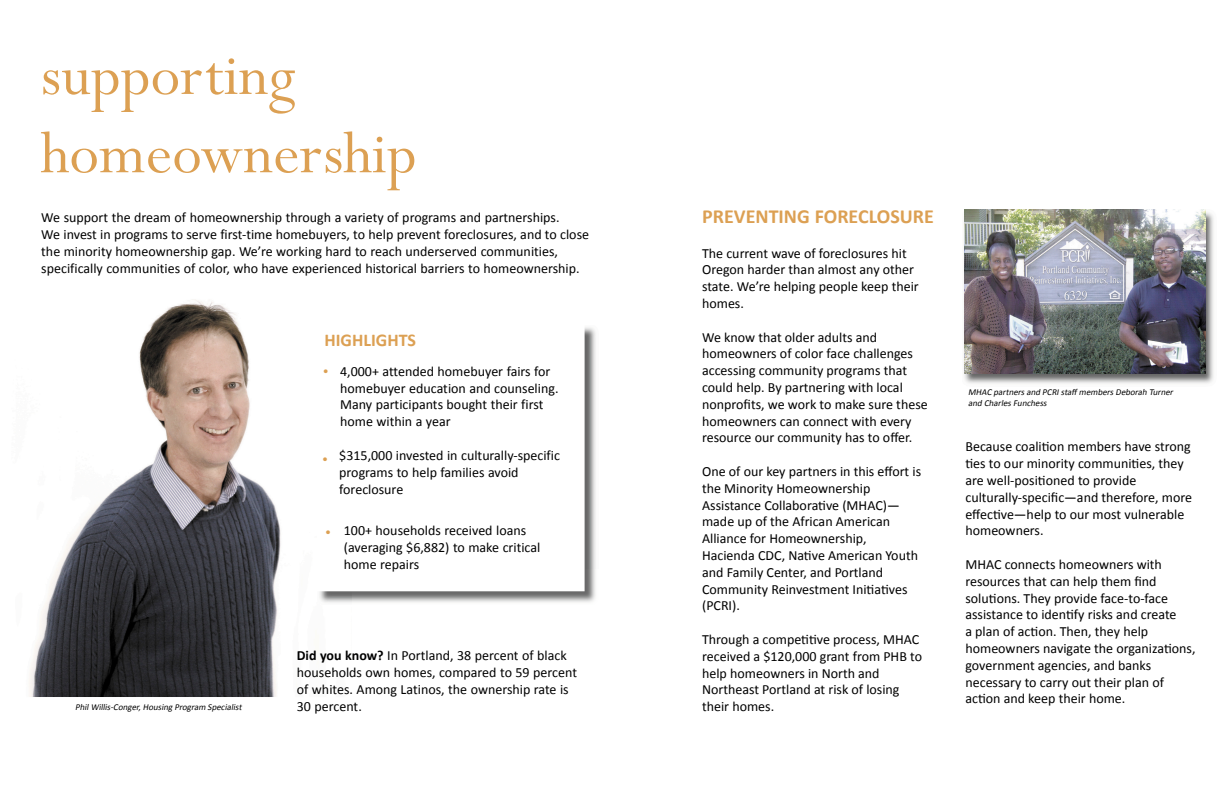
<style>
.page{position:relative;width:1224px;height:792px;background:#fff}
.page>*{position:absolute;margin:0;border:0;box-sizing:border-box;transform-origin:0 0}
.t1{font:65px/78.3px "Perpetua";color:#dca053}
.t2{font:700 20px "Calibri";color:#dca053}
.t3{font:700 18px "Calibri";color:#dca053}
.t4{font:14px/16.8px "Calibri";color:#000}
.t5{font:12px "Calibri";color:#dca053}
.t6{font:italic 9px/10.8px "Calibri";color:#000}
.s1{font-weight:700}
</style>
<div class="page">
<img style="left:29px;top:299px;width:252px;height:398px">
<img style="left:319px;top:327px;width:277px;height:276px">
<div style="left:317px;top:325px;width:267px;height:266px;background:#fff"></div>
<div style="left:317px;top:325px;width:268px;height:266px;border:1px solid #fff"></div>
<img style="left:964px;top:210px;width:250px;height:174px">
<img style="left:964px;top:210px;width:241px;height:163px">
<h1 class="t1" style="left:41px;top:39px;width:377px">supporting homeownership</h1>
<p class="t4" style="left:41px;top:211px;width:549px">We support the dream of homeownership through a variety of programs and partnerships.<br>We invest in programs to serve first‐time homebuyers, to help prevent foreclosures, and to close the minority homeownership gap. We’re working hard to reach underserved communities, specifically communities of color, who have experienced historical barriers to homeownership.</p>
<p class="t3" style="left:324px;top:332px;width:93px">HIGHLIGHTS</p>
<p class="t5" style="left:323px;top:366px;width:7px">•</p>
<p class="t4" style="left:340px;top:364px;width:220px">4,000+ attended homebuyer fairs for homebuyer education and counseling.<br>Many participants bought their first home within a year</p>
<p class="t4" style="left:339px;top:448px;width:222px">$315,000 invested in culturally‐specific programs to help families avoid foreclosure</p>
<p class="t5" style="left:322px;top:454px;width:7px">•</p>
<p class="t6" style="left:75px;top:702px;width:170px">PhilWillis‐Conger,Housing Program Specialist</p>
<p class="t5" style="left:325px;top:527px;width:7px">•</p>
<p class="t4" style="left:344px;top:523px;width:198px">100+ households received loans (averaging $6,882) to make critical home repairs</p>
<p class="t4" style="left:297px;top:648px;width:282px"><span class="s1">Did you know?</span> In Portland, 38 percent of black households own homes, compared to 59 percent of whites. Among Latinos, the ownership rate is 30 percent.</p>
<h2 class="t2" style="left:702px;top:208px;width:233px">PREVENTING FORECLOSURE</h2>
<p class="t4" style="left:702px;top:246px;width:218px">The current wave of foreclosures hit<br>Oregon harder than almost any other state. We’re helping people keep their homes.</p>
<p class="t4" style="left:702px;top:330px;width:227px">We know that older adults and homeowners of color face challenges accessing community programs that could help. By partnering with local nonprofits, we work to make sure these homeowners can connect with every resource our community has to offer.</p>
<p class="t4" style="left:702px;top:464px;width:221px">One of our key partners in this effort is the Minority Homeownership<br>Assistance Collabora&lt;ve (MHAC)— made up of the African American<br>Alliance for Homeownership,<br>Hacienda CDC, Na&lt;ve American Youth and Family Center, and Portland<br>Community Reinvestment Ini&lt;a&lt;ves (PCRI).</p>
<p class="t4" style="left:702px;top:632px;width:221px">Through a compe&lt;&lt;ve process, MHAC received a $120,000 grant from PHB to help homeowners in North and<br>Northeast Portland at risk of losing their homes.</p>
<p class="t6" style="left:968px;top:388px;width:208px">MHAC partners and PCRIstaff members Deborah Turner and Charles Funchess</p>
<p class="t4" style="left:965px;top:440px;width:228px">Because coali&lt;on members have strong &lt;es to our minority communi&lt;es, they are well‐posi&lt;oned to provide culturally‐specific—and therefore, more effec&lt;ve—help to our most vulnerable homeowners.</p>
<p class="t4" style="left:965px;top:557px;width:232px">MHAC connects homeowners with resources that can help them find solu&lt;ons. They provide face‐to‐face assistance to iden&lt;fy risks and create<br>a plan of ac&lt;on. Then, they help homeowners navigate the organiza&lt;ons, government agencies, and banks necessary to carry out their plan of ac&lt;on and keep their home.</p>
</div>
